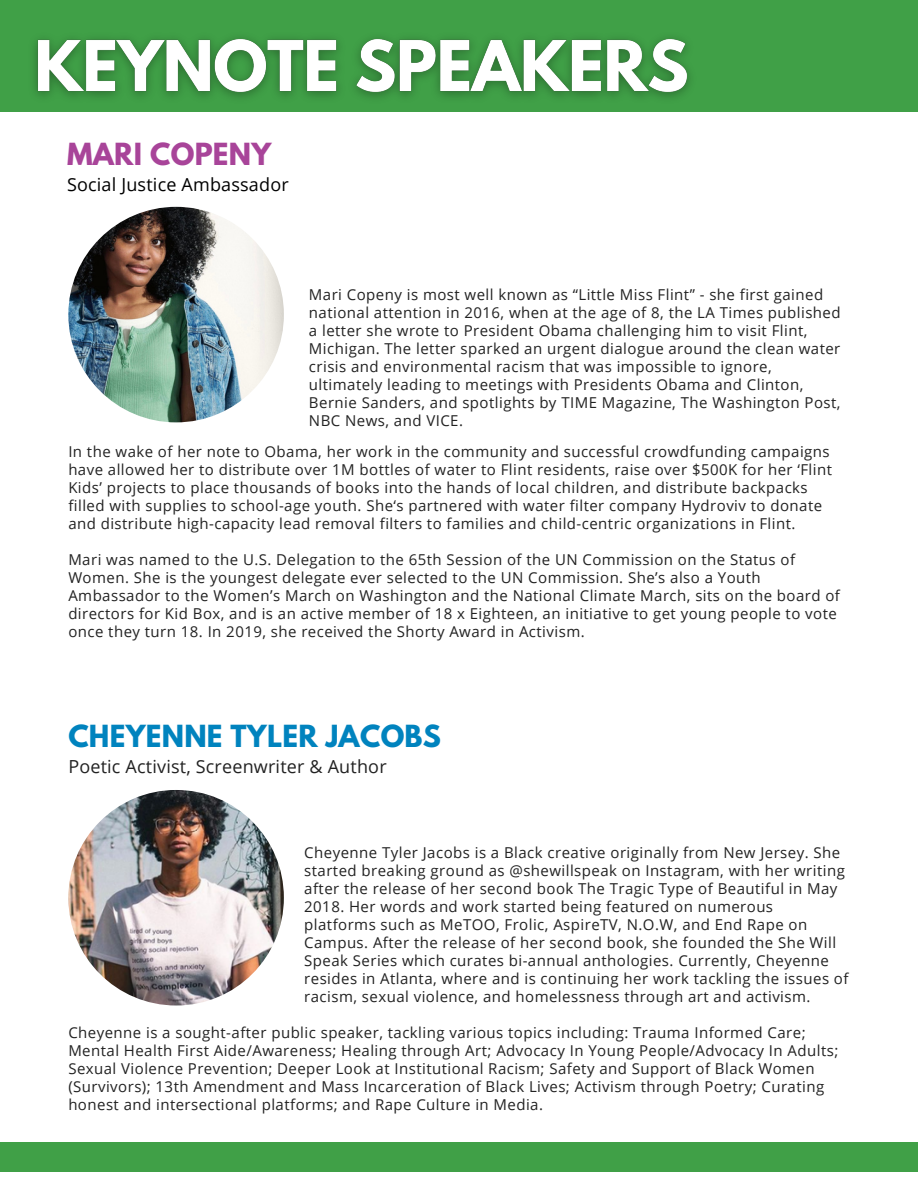
<style>
.page{position:relative;width:918px;height:1188px;background:#fff}
.page>*{position:absolute;margin:0;border:0;box-sizing:border-box;transform-origin:0 0}
.t1{font:700 27px "League Spartan";letter-spacing:.01em;color:#0083be}
.t2{font:700 27px "League Spartan";letter-spacing:.01em;color:#a84499}
.t3{font:18px "Open Sans";letter-spacing:.01em;color:#222}
.t4{font:18px "Open Sans";letter-spacing:.01em;color:#000}
.t5{font:15px/18px "Open Sans";letter-spacing:.03em;color:#222}
</style>
<div class="page">
<div style="left:0;top:1142px;width:918px;height:30px;background:#40a047"></div>
<img style="left:68px;top:207px;width:216px;height:215px;border-radius:50%">
<img style="left:68px;top:790px;width:216px;height:216px;border-radius:50%">
<div style="left:0;top:0;width:918px;height:111px;background:#40a047"></div>
<img style="left:18px;top:37px;width:686px;height:75px">
<p class="t2" style="left:67px;top:141px;width:206px">MARI COPENY</p>
<p class="t4" style="left:67px;top:172px;width:223px">Social Justice Ambassador</p>
<p class="t5" style="left:309px;top:285px;width:533px">Mari Copeny is most well known as “Little Miss Flint” - she first gained national attention in 2016, when at the age of 8, the LA Times published a letter she wrote to President Obama challenging him to visit Flint, Michigan. The letter sparked an urgent dialogue around the clean water crisis and environmental racism that was impossible to ignore, ultimately leading to meetings with Presidents Obama and Clinton, Bernie Sanders, and spotlights by TIME Magazine, The Washington Post, NBC News, and VICE.</p>
<p class="t5" style="left:68px;top:442px;width:765px">In the wake of her note to Obama, her work in the community and successful crowdfunding campaigns have allowed her to distribute over 1M bottles of water to Flint residents, raise over $500K for her ‘Flint Kids’ projects to place thousands of books into the hands of local children, and distribute backpacks filled with supplies to school-age youth. She‘s partnered with water filter company Hydroviv to donate and distribute high-capacity lead removal filters to families and child-centric organizations in Flint.</p>
<p class="t5" style="left:68px;top:550px;width:773px">Mari was named to the U.S. Delegation to the 65th Session of the UN Commission on the Status of Women. She is the youngest delegate ever selected to the UN Commission. She’s also a Youth Ambassador to the Women’s March on Washington and the National Climate March, sits on the board of directors for Kid Box, and is an active member of 18 x Eighteen, an initiative to get young people to vote once they turn 18. In 2019, she received the Shorty Award in Activism.</p>
<p class="t1" style="left:68px;top:723px;width:374px">CHEYENNE TYLER JACOBS</p>
<p class="t3" style="left:68px;top:754px;width:320px">Poetic Activist, Screenwriter &amp; Author</p>
<p class="t5" style="left:304px;top:844px;width:546px">Cheyenne Tyler Jacobs is a Black creative originally from New Jersey. She started breaking ground as @shewillspeak on Instagram, with her writing after the release of her second book The Tragic Type of Beautiful in May 2018. Her words and work started being featured on numerous<br>platforms such as MeTOO, Frolic, AspireTV, N.O.W, and End Rape on Campus. After the release of her second book, she founded the She Will Speak Series which curates bi-annual anthologies. Currently, Cheyenne resides in Atlanta, where and is continuing her work tackling the issues of racism, sexual violence, and homelessness through art and activism.</p>
<p class="t5" style="left:68px;top:1023px;width:772px">Cheyenne is a sought-after public speaker, tackling various topics including: Trauma Informed Care; Mental Health First Aide/Awareness; Healing through Art; Advocacy In Young People/Advocacy In Adults; Sexual Violence Prevention; Deeper Look at Institutional Racism; Safety and Support of Black Women (Survivors); 13th Amendment and Mass Incarceration of Black Lives; Activism through Poetry; Curating honest and intersectional platforms; and Rape Culture in Media.</p>
</div>
